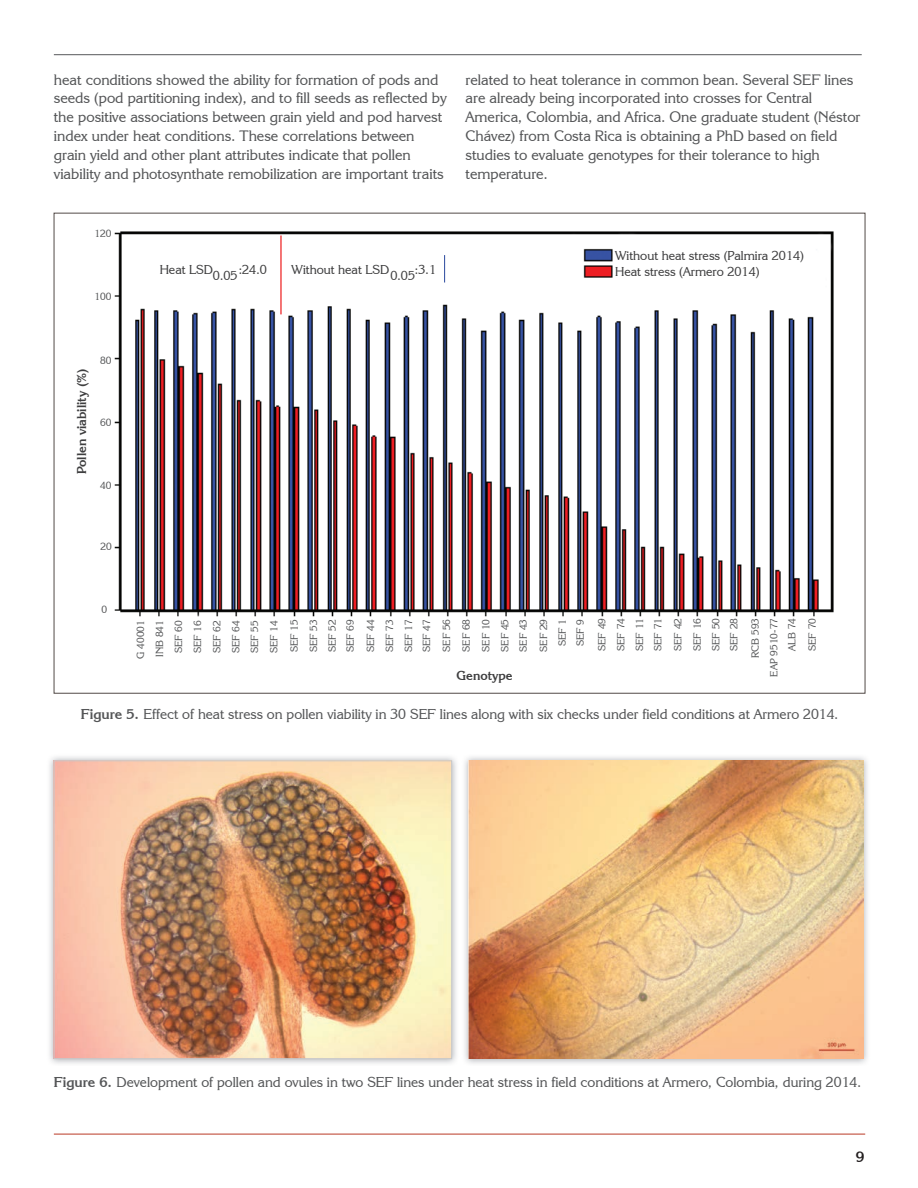
<style>
.page{position:relative;width:918px;height:1188px;background:#fff}
.page>*{position:absolute;margin:0;border:0;box-sizing:border-box;transform-origin:0 0}
.t1{font:15px/18.9px "Korinna IT Cby BT";color:#545557}
.t2{font:700 15px "Korinna IT Cby BT";color:#231f20}
.t3{font:14.25px "Korinna IT Cby BT";color:#545557}
.t4{font:12.9px/15.5px "Korinna IT Cby BT";color:#3e3e3f}
.t5{font:700 12.9px "Korinna IT Cby BT";color:#3e3e3f}
.t6{font:10.35px/18.6px "Korinna IT Cby BT";color:#545557;text-align:justify}
.s1{font-weight:700}
</style>
<div class="page">
<hr style="left:54px;top:1134px;width:811px;height:1px;background:#b93825">
<hr style="left:54px;top:54px;width:808px;height:1px;background:#57585a">
<img style="left:114px;top:231px;width:720px;height:386px">
<svg style="left:444px;top:255px;width:1px;height:28px"></svg>
<img style="left:49px;top:756px;width:407px;height:308px">
<img style="left:56px;top:763px;width:394px;height:294px">
<div style="left:54px;top:761px;width:398px;height:298px;border:1px solid #c7c8ca"></div>
<img style="left:464px;top:757px;width:404px;height:307px">
<img style="left:469px;top:761px;width:394px;height:298px">
<p class="t1" style="left:54px;top:70px;width:394px">heat conditions showed the ability for formation of pods and seeds (pod partitioning index), and to fill seeds as reflected by the positive associations between grain yield and pod harvest index under heat conditions. These correlations between grain yield and other plant attributes indicate that pollen viability and photosynthate remobilization are important traits</p>
<p class="t1" style="left:466px;top:70px;width:397px">related to heat tolerance in common bean. Several SEF lines are already being incorporated into crosses for Central America, Colombia, and Africa. One graduate student (Néstor Chávez) from Costa Rica is obtaining a PhD based on field studies to evaluate genotypes for their tolerance to high temperature.</p>
<p class="t6" style="left:95px;top:224px;width:19px">120</p>
<p class="t6" style="left:95px;top:287px;width:19px">100</p>
<p class="t4" style="left:160px;top:262px;width:55px">Heat LSD</p>
<p class="t4" style="left:239px;top:262px;width:30px">:24.0</p>
<p class="t4" style="left:213px;top:267px;width:26px">0.05</p>
<p class="t4" style="left:292px;top:262px;width:99px">Without heat LSD</p>
<p class="t4" style="left:415px;top:262px;width:23px">:3.1</p>
<p class="t4" style="left:390px;top:267px;width:26px">0.05</p>
<p class="t4" style="left:615px;top:248px;width:190px">Without heat stress (Palmira 2014)<br>Heat stress (Armero 2014)</p>
<p class="t5" style="left:74px;top:474px;width:107px;rotate:-90deg">Pollen viability (%)</p>
<p class="t6" style="left:100px;top:351px;width:13px">80</p>
<p class="t6" style="left:100px;top:413px;width:13px">60</p>
<p class="t6" style="left:100px;top:476px;width:13px">40</p>
<p class="t6" style="left:101px;top:537px;width:13px">20</p>
<p class="t6" style="left:102px;top:599px;width:7px">0</p>
<p class="t6" style="left:131px;top:659px;width:40px;line-height:19px;text-align:center;rotate:-90deg">G 40001<br>INB 841<br>SEF 60<br>SEF 16<br>SEF 62<br>SEF 64<br>SEF 55<br>SEF 14</p>
<p class="t6" style="left:285px;top:652px;width:34px;rotate:-90deg">SEF 15<br>SEF 53<br>SEF 52<br>SEF 69</p>
<p class="t6" style="left:361px;top:652px;width:34px;rotate:-90deg">SEF 44<br>SEF 73<br>SEF 17<br>SEF 47</p>
<p class="t6" style="left:437px;top:652px;width:34px;line-height:19.2px;rotate:-90deg">SEF 56<br>SEF 68<br>SEF 10<br>SEF 45<br>SEF 43</p>
<p class="t6" style="left:534px;top:652px;width:34px;text-align:center;rotate:-90deg">SEF 29<br>SEF 1<br>SEF 9</p>
<p class="t6" style="left:592px;top:651px;width:34px;rotate:-90deg">SEF 49<br>SEF 74<br>SEF 11<br>SEF 71</p>
<p class="t6" style="left:669px;top:651px;width:34px;rotate:-90deg">SEF 42<br>SEF 16<br>SEF 50<br>SEF 28</p>
<p class="t6" style="left:746px;top:677px;width:60px;text-align:right;rotate:-90deg">RCB 593<br>EAP 9510-77<br>ALB 74</p>
<p class="t6" style="left:803px;top:651px;width:34px;rotate:-90deg">SEF 70</p>
<p class="t5" style="left:457px;top:667px;width:57px">Genotype</p>
<p class="t3" style="left:81px;top:705px;width:759px"><span class="s1">Figure 5.</span> Effect of heat stress on pollen viability in 30 SEF lines along with six checks under field conditions at Armero 2014.</p>
<p class="t3" style="left:54px;top:1073px;width:809px"><span class="s1">Figure 6.</span> Development of pollen and ovules in two SEF lines under heat stress in field conditions at Armero, Colombia, during 2014.</p>
<p class="t2" style="left:856px;top:1148px;width:10px">9</p>
</div>
